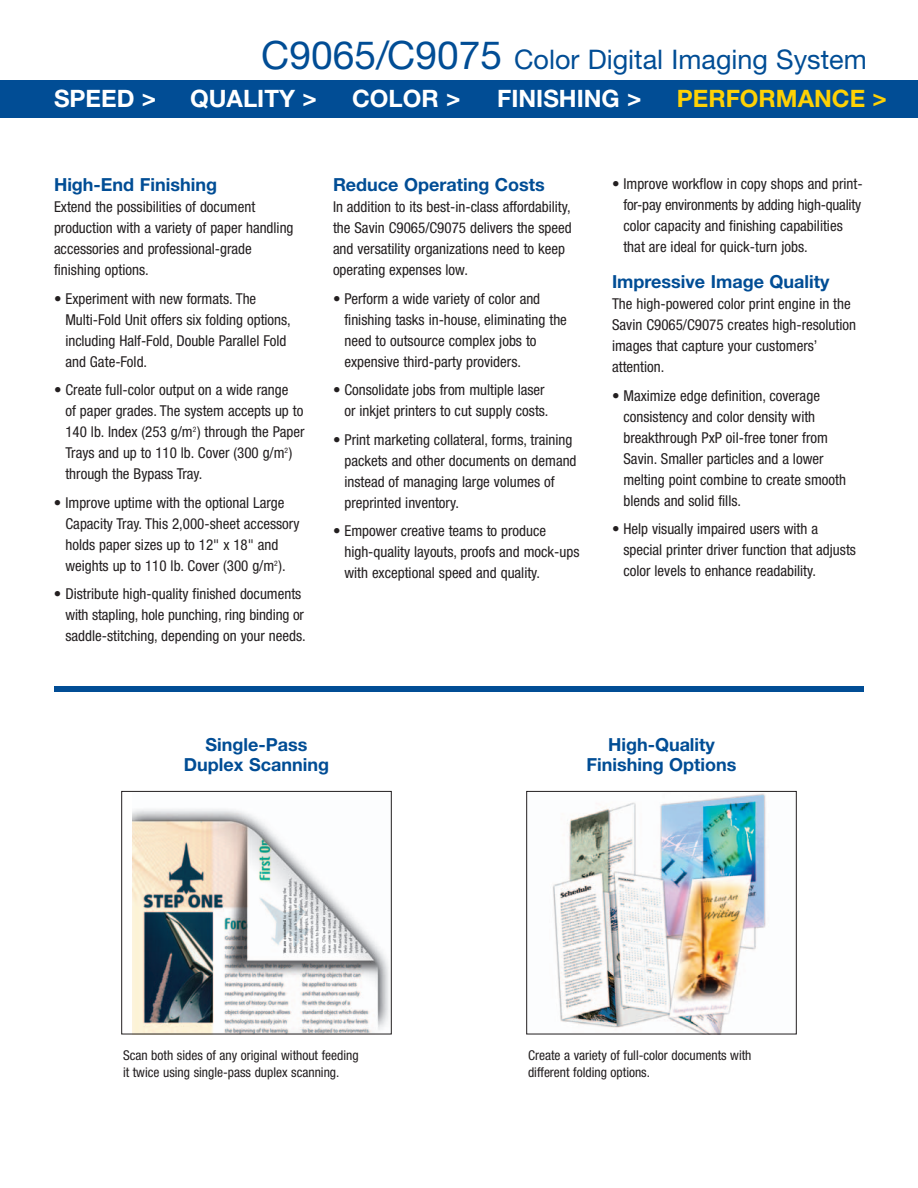
<style>
.page{position:relative;width:918px;height:1188px;background:#fff}
.page>*{position:absolute;margin:0;border:0;box-sizing:border-box;transform-origin:0 0}
.t1{font:27px "Helvetica Neue";color:#014d95}
.t2{font:700 24px "Helvetica Neue";color:#fff}
.t3{font:700 24px "Helvetica Neue";color:#fed105}
.t4{font:700 18px/19.5px "Helvetica Neue";color:#014d95;text-align:center}
.t5{font:condensed 15px/21px "Helvetica Neue";color:#231f20}
.t6{font:condensed 13.5px/16.5px "Helvetica Neue";color:#231f20}
.s1{font-size:39px}
</style>
<div class="page">
<div style="left:0;top:81px;width:918px;height:37px;background:#014d95"></div>
<div style="left:54px;top:686px;width:810px;height:5px;background:#014d95"></div>
<img style="left:552px;top:793px;width:214px;height:239px">
<div style="left:526px;top:791px;width:270px;height:243px;border:1px solid #231f20"></div>
<img style="left:133px;top:809px;width:257px;height:223px">
<div style="left:122px;top:791px;width:270px;height:243px;border:1px solid #231f20"></div>
<h1 class="t1" style="left:261px;top:50px;width:607px"><span class="s1">C9065/C9075</span> Color Digital Imaging System</h1>
<h2 class="t2" style="left:54px;top:90px;width:104px">SPEED &gt;</h2>
<h2 class="t2" style="left:190px;top:90px;width:128px">QUALITY &gt;</h2>
<h2 class="t2" style="left:352px;top:90px;width:110px">COLOR &gt;</h2>
<h2 class="t2" style="left:497px;top:90px;width:146px">FINISHING &gt;</h2>
<h2 class="t3" style="left:677px;top:90px;width:212px">PERFORMANCE &gt;</h2>
<p class="t4" style="left:54px;top:177px;width:165px">High-End Finishing</p>
<p class="t5" style="left:54px;top:198px;width:241px">Extend the possibilities of document production with a variety of paper handling accessories and professional-grade finishing options.</p>
<p class="t5" style="left:65px;top:289px;width:227px;text-indent:-11px">• Experiment with new formats. The Multi-Fold Unit offers six folding options, including Half-Fold, Double Parallel Fold and Gate-Fold.</p>
<p class="t5" style="left:65px;top:381px;width:241px;text-indent:-11px">• Create full-color output on a wide range<br>of paper grades. The system accepts up to 140 lb. Index (253 g/m<sup>2</sup>) through the Paper Trays and up to 110 lb. Cover (300 g/m<sup>2</sup>) through the Bypass Tray.</p>
<p class="t5" style="left:65px;top:493px;width:236px;text-indent:-11px">• Improve uptime with the optional Large Capacity Tray. This 2,000-sheet accessory holds paper sizes up to 12" x 18" and weights up to 110 lb. Cover (300 g/m<sup>2</sup>).</p>
<p class="t5" style="left:65px;top:585px;width:242px;text-indent:-11px">• Distribute high-quality finished documents with stapling, hole punching, ring binding or saddle-stitching, depending on your needs.</p>
<p class="t4" style="left:333px;top:177px;width:213px">Reduce Operating Costs</p>
<p class="t5" style="left:333px;top:198px;width:240px">In addition to its best-in-class affordability, the Savin C9065/C9075 delivers the speed and versatility organizations need to keep operating expenses low.</p>
<p class="t5" style="left:344px;top:289px;width:224px;text-indent:-11px">• Perform a wide variety of color and finishing tasks in-house, eliminating the need to outsource complex jobs to expensive third-party providers.</p>
<p class="t5" style="left:333px;top:381px;width:217px;text-align:right">• Consolidate jobs from multiple laser or inkjet printers to cut supply costs.</p>
<p class="t5" style="left:344px;top:430px;width:234px;text-indent:-11px">• Print marketing collateral, forms, training packets and other documents on demand instead of managing large volumes of preprinted inventory.</p>
<p class="t5" style="left:344px;top:522px;width:237px;text-indent:-11px">• Empower creative teams to produce high-quality layouts, proofs and mock-ups with exceptional speed and quality.</p>
<p class="t5" style="left:623px;top:175px;width:241px;text-indent:-11px">• Improve workflow in copy shops and print&shy;for-pay environments by adding high-quality color capacity and finishing capabilities that are ideal for quick-turn jobs.</p>
<p class="t4" style="left:612px;top:274px;width:219px">Impressive Image Quality</p>
<p class="t5" style="left:612px;top:295px;width:246px">The high-powered color print engine in the Savin C9065/C9075 creates high-resolution images that capture your customers’ attention.</p>
<p class="t5" style="left:623px;top:386px;width:224px;text-indent:-11px">• Maximize edge definition, coverage consistency and color density with breakthrough PxP oil-free toner from Savin. Smaller particles and a lower melting point combine to create smooth blends and solid fills.</p>
<p class="t5" style="left:623px;top:520px;width:234px;text-indent:-11px">• Help visually impaired users with a special printer driver function that adjusts color levels to enhance readability.</p>
<p class="t4" style="left:184px;top:737px;width:147px">Single-Pass<br>Duplex Scanning</p>
<p class="t4" style="left:586px;top:737px;width:152px">High-Quality<br>Finishing Options</p>
<p class="t6" style="left:123px;top:1049px;width:237px">Scan both sides of any original without feeding it twice using single-pass duplex scanning.</p>
<p class="t6" style="left:528px;top:1049px;width:225px">Create a variety of full-color documents with different folding options.</p>
</div>
